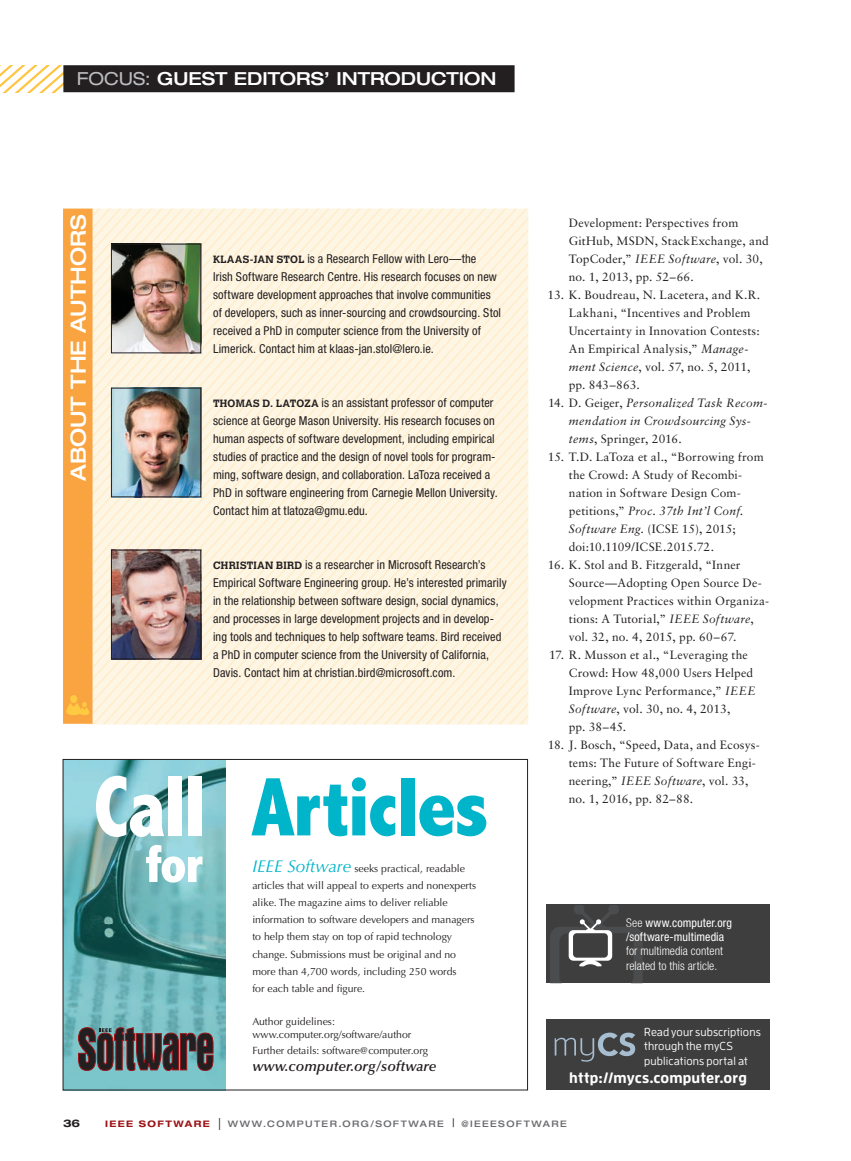
<style>
.page{position:relative;width:851px;height:1161px;background:#fff}
.page>*{position:absolute;margin:0;border:0;box-sizing:border-box;transform-origin:0 0}
.t1{font:800 condensed 83.85px "Abadi";letter-spacing:-.02em;color:#00b4ca}
.t2{font:800 condensed 53.7px "Abadi";color:#fff}
.t3{font:500 expanded 21px "Helvetica Neue LT Std";color:#fff}
.t4{font:500 expanded 18px "Helvetica Neue LT Std";color:#fff}
.t5{font:700 15px "Enzo OT";letter-spacing:.01em;color:#fff}
.t6{font:italic 600 14.4px "Optima LT Std";color:#231f20}
.t7{font:condensed 12.3px/18px "Helvetica Neue LT Std";letter-spacing:.01em;color:#231f20}
.t8{font:12px/18px "Sabon LT Std";letter-spacing:.01em;color:#231f20}
.t9{font:italic 12px/18px "Sabon LT Std";letter-spacing:.02em;color:#231f20}
.t10{font:300 condensed 12px/14.4px "Helvetica Neue LT Std";letter-spacing:.005em;color:#fff}
.t11{font:500 11.55px/14.1px "Enzo OT";letter-spacing:.01em;color:#fff}
.t12{font:10.5px/17.1px "Optima LT Std";color:#231f20}
.t13{font:700 expanded 10.5px "Helvetica Neue LT Std";color:#231f20}
.t14{font:500 expanded 9px "Helvetica Neue LT Std";letter-spacing:.155em;color:#6c6d70}
.s1{font-weight:400;color:#bcbdc0}
.s2{font-family:"Calvert MT Std";font-weight:700;font-stretch:normal;font-size:10.5px}
.s3{font-size:87.15px;color:#fff}
.s4{font-style:italic;font-size:17.1px;color:#00b4ca}
.s5{font-style:italic}
.s6{font-style:normal}
.s7{font-weight:400}
.s8{font-weight:700;color:#9c1418}
.s9{font-family:"Helvetica LT Std";font-weight:400;font-stretch:condensed;font-size:12px;color:#231f20}
.s10{font-weight:400;font-stretch:condensed;font-size:12px;color:#231f20}
</style>
<div class="page">
<svg style="left:0;top:65px;width:63px;height:27px"></svg>
<div style="left:63px;top:65px;width:451px;height:27px;background:#231f20"></div>
<svg style="left:278px;top:332px;width:250px;height:12px;background:#fef3df"></svg>
<svg style="left:278px;top:344px;width:250px;height:11px;background:#fef3df"></svg>
<svg style="left:278px;top:355px;width:250px;height:12px;background:#fef3df"></svg>
<svg style="left:278px;top:367px;width:250px;height:12px;background:#fef3df"></svg>
<svg style="left:278px;top:379px;width:250px;height:11px;background:#fef3df"></svg>
<svg style="left:278px;top:390px;width:250px;height:12px;background:#fef3df"></svg>
<svg style="left:278px;top:402px;width:250px;height:11px;background:#fef3df"></svg>
<svg style="left:278px;top:413px;width:250px;height:12px;background:#fef3df"></svg>
<svg style="left:278px;top:425px;width:250px;height:11px;background:#fef3df"></svg>
<svg style="left:278px;top:436px;width:250px;height:288px;background:#fef3df"></svg>
<svg style="left:279px;top:448px;width:249px;height:276px;background:#fef3df"></svg>
<svg style="left:290px;top:459px;width:238px;height:265px;background:#fef3df"></svg>
<svg style="left:300px;top:471px;width:228px;height:253px;background:#fef3df"></svg>
<svg style="left:310px;top:483px;width:218px;height:241px;background:#fef3df"></svg>
<svg style="left:321px;top:494px;width:207px;height:230px;background:#fef3df"></svg>
<svg style="left:331px;top:506px;width:197px;height:218px;background:#fef3df"></svg>
<svg style="left:342px;top:517px;width:186px;height:207px;background:#fef3df"></svg>
<img style="left:63px;top:209px;width:215px;height:515px">
<div style="left:546px;top:1019px;width:224px;height:71px;background:#3e3e3f"></div>
<svg style="left:554px;top:1033px;width:81px;height:29px"></svg>
<img style="left:65px;top:761px;width:161px;height:327px">
<svg style="left:78px;top:1028px;width:135px;height:43px;background:#52494c"></svg>
<div style="left:63px;top:759px;width:465px;height:331px;border:1px solid #231f20"></div>
<div style="left:546px;top:904px;width:224px;height:79px;background:#3e3e3f"></div>
<svg style="left:550px;top:905px;width:92px;height:78px"></svg>
<p class="t4" style="left:77px;top:68px;width:421px"><span class="s1">FOCUS:</span> GUEST EDITORS’ INTRODUCTION</p>
<p class="t3" style="left:65px;top:481px;width:268px;rotate:-90deg">ABOUT THE AUTHORS</p>
<p class="t7" style="left:213px;top:250px;width:289px"><span class="s2">KLAAS-JAN STOL</span> is a Research Fellow with Lero—the<br>Irish Software Research Centre. His research focuses on new software development approaches that involve communities of developers, such as inner-sourcing and crowdsourcing. Stol received a PhD in computer science from the University of Limerick. Contact him at klaas-jan.stol@lero.ie .</p>
<p class="t7" style="left:213px;top:394px;width:286px"><span class="s2">THOMAS D. LATOZA</span> is an assistant professor of computer science at George Mason University. His research focuses on human aspects of software development, including empirical studies of practice and the design of novel tools for program&shy;ming, software design, and collaboration. LaToza received a PhD in software engineering from Carnegie Mellon University.<br>Contact him at tlatoza@gmu.edu.</p>
<p class="t7" style="left:213px;top:556px;width:295px"><span class="s2">CHRISTIAN BIRD</span> is a researcher in Microsoft Research’s Empirical Software Engineering group. He’s interested primarily in the relationship between software design, social dynamics, and processes in large development projects and in develop&shy;ing tools and techniques to help software teams. Bird received a PhD in computer science from the University of California, Davis. Contact him at christian.bird@microsoft.com.</p>
<p class="t1" style="left:94px;top:759px;width:396px"><span class="s3">Call</span> Articles</p>
<p class="t2" style="left:146px;top:833px;width:59px">for</p>
<p class="t12" style="left:252px;top:860px;width:225px"><span class="s4">IEEE Software</span> seeks practical, readable articles that will appeal to experts and nonexperts alike. The magazine aims to deliver reliable information to software developers and managers to help them stay on top of rapid technology change. Submissions must be original and no more than 4,700 words, including 250 words<br>for each table and gure.</p>
<p class="t12" style="left:252px;top:1015px;width:160px;line-height:12.6px">Author guidelines: www.computer.org/software/author</p>
<p class="t12" style="left:252px;top:1042px;width:177px">Further details: software@computer.org</p>
<p class="t6" style="left:252px;top:1058px;width:185px">www.computer.org/software</p>
<p class="t8" style="left:568px;top:214px;width:201px">Development: Perspectives from<br>GitHub, MSDN, StackExchange, and<br>TopCoder,” <span class="s5">IEEE Software</span>, vol. 30, no. 1, 2013, pp. 52–66.</p>
<p class="t8" style="left:568px;top:286px;width:193px;text-indent:-21px">13. K. Boudreau, N. Lacetera, and K.R.<br>Lakhani, “Incentives and Problem<br>Uncertainty in Innovation Contests:<br>An Empirical Analysis,” <span class="s5">Manage&shy;ment Science</span>, vol. 57, no. 5, 2011, pp. 843–863.</p>
<p class="t9" style="left:568px;top:394px;width:200px;text-indent:-21px"><span class="s6">14. D. Geiger,</span> Personalized Task Recom&shy;mendation in Crowdsourcing Sys&shy;tems<span class="s6">, Springer, 2016.</span></p>
<p class="t8" style="left:568px;top:448px;width:196px;text-indent:-21px">15. T.D. LaToza et al., “Borrowing from the Crowd: A Study of Recombi&shy;nation in Software Design Com&shy;petitions,” <span class="s5">Proc. 37th Int’l Conf.<br>Software Eng.</span> (ICSE 15), 2015; doi:10.1109/ICSE.2015.72.</p>
<p class="t8" style="left:568px;top:556px;width:202px;text-indent:-21px">16. K. Stol and B. Fitzgerald, “Inner Source—Adopting Open Source De&shy;velopment Practices within Organiza&shy;tions: A Tutorial,” <span class="s5">IEEE Software</span>, vol. 32, no. 4, 2015, pp. 60–67.</p>
<p class="t8" style="left:568px;top:646px;width:188px;text-indent:-20px">17. R. Musson et al., “Leveraging the<br>Crowd: How 48,000 Users Helped<br>Improve Lync Performance,” <span class="s5">IEEE<br>Software</span>, vol. 30, no. 4, 2013,<br>pp. 38–45.</p>
<p class="t8" style="left:568px;top:736px;width:192px;text-indent:-21px">18. J. Bosch, “Speed, Data, and Ecosys&shy;tems: The Future of Software Engi&shy;neering,” <span class="s5">IEEE Software</span>, vol. 33, no. 1, 2016, pp. 82–88.</p>
<p class="t10" style="left:626px;top:915px;width:108px">See <span class="s7">www.computer.org /software-multimedia </span>for multimedia content related to this article.</p>
<p class="t11" style="left:644px;top:1025px;width:118px">Read your subscriptions through the myCS publications portal at</p>
<p class="t5" style="left:569px;top:1068px;width:179px">http://mycs.computer.org</p>
<p class="t13" style="left:63px;top:1117px;width:19px">36</p>
<p class="t14" style="left:105px;top:1118px;width:463px"><span class="s8">IEEE SOFTWARE</span> <span class="s9">|</span> WWW.COMPUTER.ORG/SOFTWARE <span class="s10">|</span> @IEEESOFTWARE</p>
</div>
